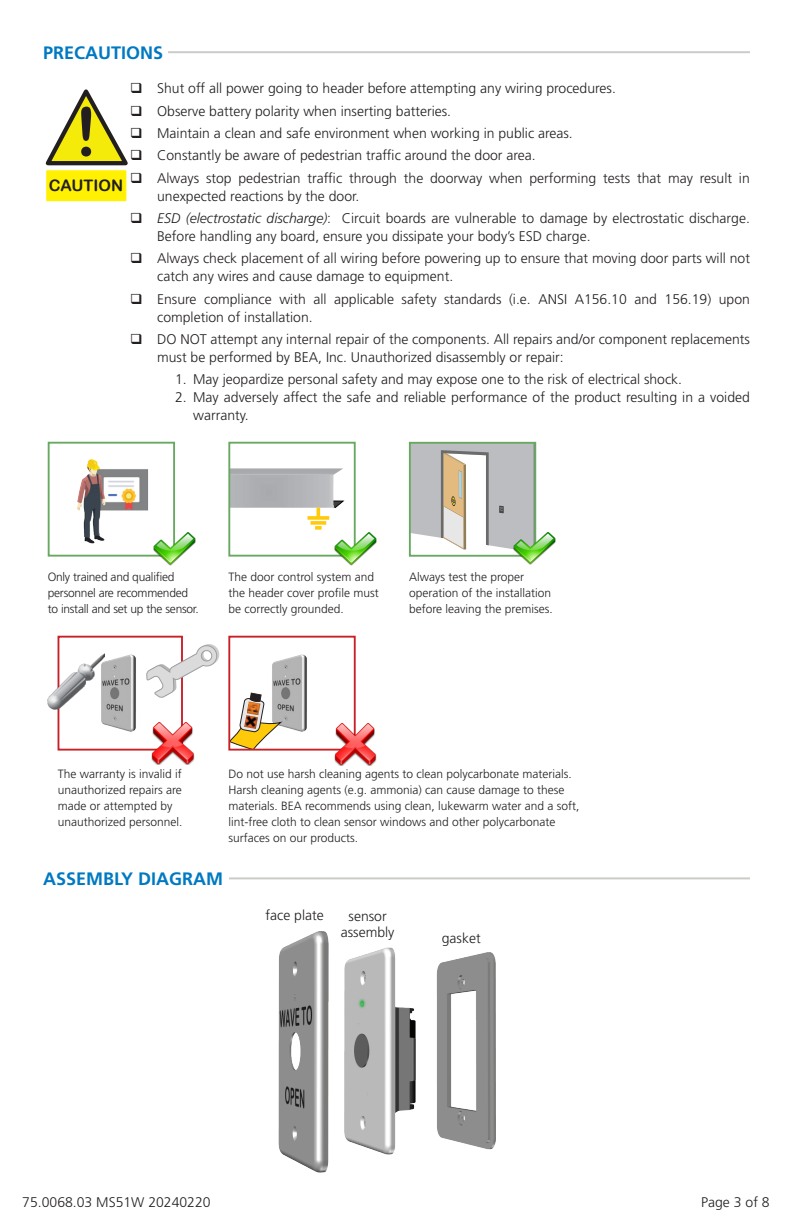
<style>
.page{position:relative;width:792px;height:1224px;background:#fff}
.page>*{position:absolute;margin:0;border:0;box-sizing:border-box;transform-origin:0 0}
.t1{font:67.4px "Arial Rounded MT Bold";color:#231f20}
.t2{font:700 18px "Frutiger LT Std";color:#0079c2}
.t3{font:15.8px "Arial Rounded MT Bold";color:#231f20}
.t4{font:300 14px/18px "Frutiger LT Std";color:#231f20}
.t5{font:300 12px/16px "Frutiger LT Std";color:#231f20}
.t6{font:300 12px/16px "Frutiger LT Std";letter-spacing:-.02em;color:#231f20}
.s1{font-style:italic}
</style>
<div class="page">
<hr style="left:43px;top:51px;width:707px;height:2px;background:#969991">
<hr style="left:43px;top:877px;width:707px;height:2px;background:#969991">
<svg style="left:412px;top:445px;width:121px;height:105px"></svg>
<div style="left:409px;top:442px;width:127px;height:115px;border:2px solid #68a961"></div>
<img style="left:513px;top:529px;width:43px;height:36px">
<img style="left:77px;top:459px;width:71px;height:85px">
<div style="left:48px;top:442px;width:127px;height:115px;border:2px solid #68a961"></div>
<img style="left:153px;top:529px;width:43px;height:37px">
<svg style="left:231px;top:468px;width:114px;height:50px"></svg>
<svg style="left:308px;top:516px;width:21px;height:4px"></svg>
<svg style="left:311px;top:521px;width:15px;height:4px"></svg>
<svg style="left:315px;top:526px;width:7px;height:4px"></svg>
<div style="left:228px;top:442px;width:128px;height:115px;border:2px solid #68a961"></div>
<img style="left:334px;top:529px;width:42px;height:37px">
<img style="left:101px;top:653px;width:35px;height:79px">
<div style="left:58px;top:636px;width:125px;height:115px;border:2px solid #c72026"></div>
<img style="left:48px;top:654px;width:57px;height:56px">
<svg style="left:146px;top:644px;width:74px;height:54px"></svg>
<img style="left:152px;top:722px;width:42px;height:43px">
<img style="left:250px;top:654px;width:57px;height:78px">
<svg style="left:231px;top:693px;width:50px;height:55px"></svg>
<div style="left:228px;top:636px;width:128px;height:115px;border:2px solid #c72026"></div>
<img style="left:334px;top:723px;width:43px;height:43px">
<img style="left:278px;top:932px;width:218px;height:240px">
<img style="left:309px;top:949px;width:106px;height:109px">
<div style="left:43px;top:43px;width:125px;height:18px;background:#fff"></div>
<div style="left:43px;top:869px;width:185px;height:18px;background:#fff"></div>
<div style="left:47px;top:171px;width:79px;height:29px;background:#fff101"></div>
<div style="left:46px;top:170px;width:80px;height:31px;border:1px solid #fff101"></div>
<svg style="left:45px;top:89px;width:83px;height:94px"></svg>
<p class="t2" style="left:43px;top:42px;width:122px">PRECAUTIONS</p>
<p class="t1" style="left:75px;top:92px;width:24px">!</p>
<p class="t3" style="left:49px;top:176px;width:76px">CAUTION</p>
<p class="t4" style="left:157px;top:80px;width:460px">Shut off all power going to header before attempting any wiring procedures.</p>
<p class="t4" style="left:157px;top:102px;width:296px">Observe battery polarity when inserting batteries.</p>
<p class="t4" style="left:157px;top:124px;width:417px">Maintain a clean and safe environment when working in public areas.</p>
<p class="t4" style="left:157px;top:147px;width:380px">Constantly be aware of pedestrian traffic around the door area.</p>
<p class="t4" style="left:157px;top:169px;width:594px">Always stop pedestrian traffic through the doorway when performing tests that may result in unexpected reactions by the door.</p>
<p class="t4" style="left:157px;top:209px;width:594px"><span class="s1">ESD (electrostatic discharge)</span>: Circuit boards are vulnerable to damage by electrostatic discharge.<br>Before handling any board, ensure you dissipate your body’s ESD charge.</p>
<p class="t4" style="left:157px;top:250px;width:594px">Always check placement of all wiring before powering up to ensure that moving door parts will not catch any wires and cause damage to equipment.</p>
<p class="t4" style="left:157px;top:290px;width:594px">Ensure compliance with all applicable safety standards (i.e. ANSI A156.10 and 156.19) upon completion of installation.</p>
<p class="t4" style="left:157px;top:330px;width:594px">DO NOT attempt any internal repair of the components. All repairs and/or component replacements must be performed by BEA, Inc. Unauthorized disassembly or repair:</p>
<p class="t4" style="left:175px;top:371px;width:509px">1. May jeopardize personal safety and may expose one to the risk of electrical shock.</p>
<p class="t4" style="left:193px;top:389px;width:558px;text-indent:-18px">2. May adversely affect the safe and reliable performance of the product resulting in a voided warranty.</p>
<p class="t6" style="left:48px;top:569px;width:153px">Only trained and qualified personnel are recommended to install and set up the sensor.</p>
<p class="t5" style="left:228px;top:569px;width:152px">The door control system and the header cover profile must be correctly grounded.</p>
<p class="t5" style="left:409px;top:569px;width:145px">Always test the proper operation of the installation before leaving the premises.</p>
<p class="t5" style="left:58px;top:766px;width:126px">The warranty is invalid if unauthorized repairs are made or attempted by unauthorized personnel.</p>
<p class="t5" style="left:228px;top:766px;width:353px">Do not use harsh cleaning agents to clean polycarbonate materials.<br>Harsh cleaning agents (e.g. ammonia) can cause damage to these materials. BEA recommends using clean, lukewarm water and a soft, lint-free cloth to clean sensor windows and other polycarbonate surfaces on our products.</p>
<p class="t2" style="left:43px;top:868px;width:181px">ASSEMBLY DIAGRAM</p>
<p class="t4" style="left:265px;top:906px;width:60px">face plate</p>
<p class="t4" style="left:341px;top:908px;width:55px;line-height:16px;text-align:center">sensor assembly</p>
<p class="t4" style="left:442px;top:929px;width:40px">gasket</p>
<p class="t4" style="left:22px;top:1193px;width:190px">75.0068.03 MS51W 20240220</p>
<p class="t4" style="left:701px;top:1193px;width:70px">Page 3 of 8</p>
</div>
